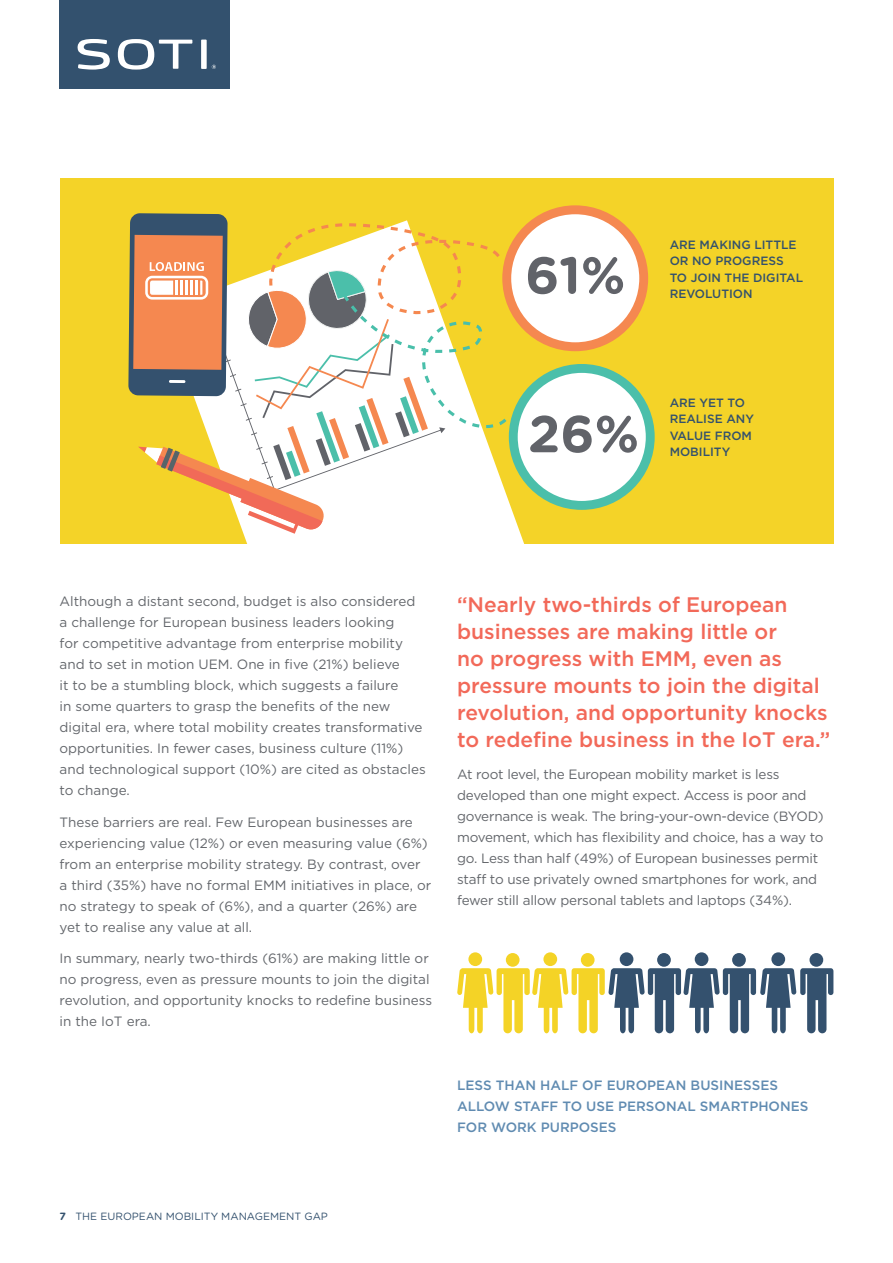
<style>
.page{position:relative;width:893px;height:1263px;background:#fff}
.page>*{position:absolute;margin:0;border:0;box-sizing:border-box;transform-origin:0 0}
.t1{font:700 51.9px "Gotham Rounded";color:#616369}
.t2{font:500 21px/27px "Gotham";color:#f26959}
.t3{font:13.5px/21px "Gotham";color:#63666b}
.t4{font:500 13.5px/21px "Gotham";color:#608bb1}
.t5{font:500 12px/16.5px "Gotham";color:#33516d}
.t6{font:10.5px "Gotham Rounded";color:#33516e}
.s1{font-weight:700}
</style>
<div class="page">
<div style="left:60px;top:0;width:170px;height:88px;background:#33516e"></div>
<svg style="left:118px;top:39px;width:74px;height:31px"></svg>
<div style="left:201px;top:40px;width:6px;height:29px;background:#fff"></div>
<svg style="left:77px;top:39px;width:33px;height:31px"></svg>
<svg style="left:212px;top:65px;width:4px;height:4px"></svg>
<div style="left:620px;top:952px;width:13px;height:14px;background:#34516e;border-radius:50%"></div>
<div style="left:657px;top:953px;width:14px;height:14px;background:#34516e;border-radius:50%"></div>
<div style="left:695px;top:952px;width:13px;height:14px;background:#34516e;border-radius:50%"></div>
<div style="left:732px;top:953px;width:14px;height:14px;background:#34516e;border-radius:50%"></div>
<div style="left:809px;top:953px;width:14px;height:14px;background:#34516e;border-radius:50%"></div>
<div style="left:468px;top:952px;width:14px;height:14px;background:#f4d326;border-radius:50%"></div>
<div style="left:771px;top:952px;width:14px;height:14px;background:#34516e;border-radius:50%"></div>
<div style="left:506px;top:953px;width:14px;height:14px;background:#f4d326;border-radius:50%"></div>
<div style="left:543px;top:952px;width:14px;height:14px;background:#f4d326;border-radius:50%"></div>
<div style="left:581px;top:953px;width:14px;height:14px;background:#f4d326;border-radius:50%"></div>
<svg style="left:457px;top:968px;width:376px;height:65px"></svg>
<div style="left:60px;top:179px;width:773px;height:365px;background:#f4d328"></div>
<svg style="left:243px;top:226px;width:281px;height:318px;fill:#fff"></svg>
<div style="left:507px;top:210px;width:137px;height:137px;background:#fff;border-radius:50%"></div>
<div style="left:502px;top:205px;width:146px;height:146px;border:9px solid #f58850;border-radius:50%"></div>
<div style="left:513px;top:368px;width:137px;height:137px;background:#fff;border-radius:50%"></div>
<div style="left:509px;top:364px;width:146px;height:146px;border:9px solid #4bbfaa;border-radius:50%"></div>
<svg style="left:128px;top:213px;width:383px;height:321px"></svg>
<h1 class="t1" style="left:525px;top:237px;width:102px">61%</h1>
<p class="t5" style="left:670px;top:236px;width:135px">ARE MAKING LITTLE<br>OR NO PROGRESS<br>TO JOIN THE DIGITAL<br>REVOLUTION</p>
<h1 class="t1" style="left:528px;top:396px;width:113px">26%</h1>
<p class="t5" style="left:670px;top:394px;width:86px">ARE YET TO<br>REALISE ANY<br>VALUE FROM<br>MOBILITY</p>
<p class="t3" style="left:60px;top:591px;width:368px">Although a distant second, budget is also considered a challenge for European business leaders looking<br>for competitive advantage from enterprise mobility and to set in motion UEM. One in five (21%) believe<br>it to be a stumbling block, which suggests a failure<br>in some quarters to grasp the benefits of the new digital era, where total mobility creates transformative opportunities. In fewer cases, business culture (11%) and technological support (10%) are cited as obstacles to change.</p>
<p class="t3" style="left:60px;top:811px;width:373px">These barriers are real. Few European businesses are experiencing value (12%) or even measuring value (6%) from an enterprise mobility strategy. By contrast, over a third (35%) have no formal EMM initiatives in place, or no strategy to speak of (6%), and a quarter (26%) are yet to realise any value at all.</p>
<p class="t3" style="left:60px;top:948px;width:374px">In summary, nearly two-thirds (61%) are making little or no progress, even as pressure mounts to join the digital revolution, and opportunity knocks to redefine business in the IoT era.</p>
<h2 class="t2" style="left:457px;top:591px;width:375px">“Nearly two-thirds of European businesses are making little or<br>no progress with EMM, even as pressure mounts to join the digital revolution, and opportunity knocks to redefine business in the IoT era.”</h2>
<p class="t3" style="left:457px;top:763px;width:368px">At root level, the European mobility market is less developed than one might expect. Access is poor and governance is weak. The bring-your-own-device (BYOD) movement, which has flexibility and choice, has a way to go. Less than half (49%) of European businesses permit staff to use privately owned smartphones for work, and fewer still allow personal tablets and laptops (34%).</p>
<p class="t4" style="left:457px;top:1075px;width:353px">LESS THAN HALF OF EUROPEAN BUSINESSES<br>ALLOW STAFF TO USE PERSONAL SMARTPHONES<br>FOR WORK PURPOSES</p>
<p class="t6" style="left:60px;top:1209px;width:270px"><span class="s1">7</span> THE EUROPEAN MOBILITY MANAGEMENT GAP</p>
</div>
